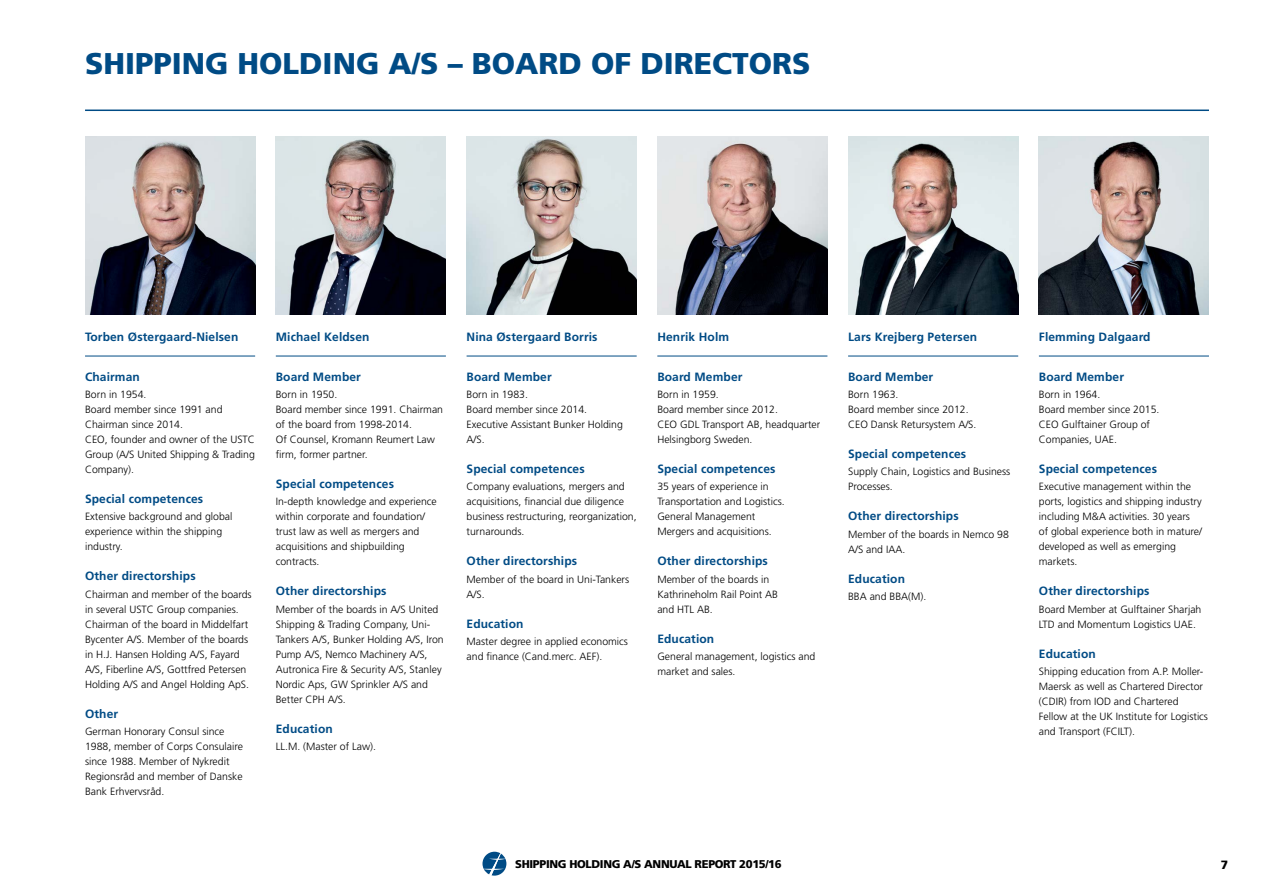
<style>
.page{position:relative;width:1263px;height:893px;background:#fff}
.page>*{position:absolute;margin:0;border:0;box-sizing:border-box;transform-origin:0 0}
.t1{font:900 30px "Frutiger LT Std";color:#004b85}
.t2{font:700 12px "Frutiger LT Std";letter-spacing:.01em;color:#004b85}
.t3{font:900 12px "Frutiger LT Std";color:#000}
.t4{font:900 11.25px "Frutiger LT Std";letter-spacing:-.03em;color:#000}
.t5{font:300 10.5px/15px "Frutiger LT Std";color:#000}
</style>
<div class="page">
<svg style="left:482px;top:852px;width:24px;height:24px"></svg>
<hr style="left:85px;top:110px;width:1124px;height:1px;background:#004b85">
<hr style="left:85px;top:356px;width:170px;height:1px;background:#004b85">
<img style="left:85px;top:136px;width:170px;height:179px">
<hr style="left:1039px;top:356px;width:170px;height:1px;background:#004b85">
<img style="left:1039px;top:136px;width:170px;height:179px">
<hr style="left:848px;top:356px;width:170px;height:1px;background:#004b85">
<img style="left:848px;top:136px;width:170px;height:179px">
<hr style="left:657px;top:356px;width:170px;height:1px;background:#004b85">
<img style="left:657px;top:136px;width:170px;height:179px">
<hr style="left:467px;top:356px;width:170px;height:1px;background:#004b85">
<img style="left:467px;top:136px;width:170px;height:179px">
<hr style="left:276px;top:356px;width:170px;height:1px;background:#004b85">
<img style="left:276px;top:136px;width:170px;height:179px">
<h1 class="t1" style="left:85px;top:45px;width:727px">SHIPPING HOLDING A/S – BOARD OF DIRECTORS</h1>
<p class="t2" style="left:85px;top:329px;width:155px">Torben Østergaard-Nielsen</p>
<p class="t2" style="left:85px;top:370px;width:56px">Chairman</p>
<p class="t5" style="left:85px;top:387px;width:171px">Born in 1954.<br>Board member since 1991 and<br>Chairman since 2014.<br>CEO, founder and owner of the USTC<br>Group (A/S United Shipping &amp; Trading<br>Company).</p>
<p class="t2" style="left:85px;top:492px;width:120px">Special competences</p>
<p class="t5" style="left:85px;top:509px;width:149px">Extensive background and global experience within the shipping industry.</p>
<p class="t2" style="left:85px;top:569px;width:112px">Other directorships</p>
<p class="t5" style="left:85px;top:587px;width:168px">Chairman and member of the boards in several USTC Group companies.<br>Chairman of the board in Middelfart Bycenter A/S. Member of the boards in H.J. Hansen Holding A/S, Fayard A/S, Fiberline A/S, Gottfred Petersen Holding A/S and Angel Holding ApS.</p>
<p class="t2" style="left:85px;top:706px;width:35px">Other</p>
<p class="t5" style="left:85px;top:724px;width:159px">German Honorary Consul since<br>1988, member of Corps Consulaire since 1988. Member of Nykredit<br>Regionsråd and member of Danske<br>Bank Erhvervsråd.</p>
<p class="t2" style="left:276px;top:329px;width:95px">Michael Keldsen</p>
<p class="t2" style="left:276px;top:370px;width:87px">Board Member</p>
<p class="t5" style="left:276px;top:387px;width:169px">Born in 1950.<br>Board member since 1991. Chairman of the board from 1998-2014.<br>Of Counsel, Kromann Reumert Law firm, former partner.</p>
<p class="t2" style="left:276px;top:477px;width:120px">Special competences</p>
<p class="t5" style="left:276px;top:494px;width:163px">In-depth knowledge and experience within corporate and foundation/ trust law as well as mergers and acquisitions and shipbuilding contracts.</p>
<p class="t2" style="left:276px;top:584px;width:112px">Other directorships</p>
<p class="t5" style="left:276px;top:602px;width:169px">Member of the boards in A/S United<br>Shipping &amp; Trading Company, Uni-<br>Tankers A/S, Bunker Holding A/S, Iron<br>Pump A/S, Nemco Machinery A/S,<br>Autronica Fire &amp; Security A/S, Stanley<br>Nordic Aps, GW Sprinkler A/S and<br>Better CPH A/S.</p>
<p class="t2" style="left:276px;top:721px;width:58px">Education</p>
<p class="t5" style="left:276px;top:739px;width:102px">LL.M. (Master of Law).</p>
<p class="t2" style="left:467px;top:329px;width:132px">Nina Østergaard Borris</p>
<p class="t2" style="left:467px;top:370px;width:87px">Board Member</p>
<p class="t5" style="left:467px;top:387px;width:158px">Born in 1983.<br>Board member since 2014.<br>Executive Assistant Bunker Holding<br>A/S.</p>
<p class="t2" style="left:467px;top:462px;width:120px">Special competences</p>
<p class="t5" style="left:467px;top:479px;width:172px">Company evaluations, mergers and acquisitions, financial due diligence business restructuring, reorganization, turnarounds.</p>
<p class="t2" style="left:467px;top:554px;width:112px">Other directorships</p>
<p class="t5" style="left:467px;top:572px;width:164px">Member of the board in Uni-Tankers<br>A/S.</p>
<p class="t2" style="left:467px;top:616px;width:58px">Education</p>
<p class="t5" style="left:467px;top:634px;width:163px">Master degree in applied economics and finance (Cand.merc. AEF).</p>
<p class="t2" style="left:657px;top:329px;width:73px">Henrik Holm</p>
<p class="t2" style="left:657px;top:370px;width:87px">Board Member</p>
<p class="t5" style="left:657px;top:387px;width:164px">Born in 1959.<br>Board member since 2012.<br>CEO GDL Transport AB, headquarter<br>Helsingborg Sweden.</p>
<p class="t2" style="left:657px;top:462px;width:120px">Special competences</p>
<p class="t5" style="left:657px;top:479px;width:129px">35 years of experience in<br>Transportation and Logistics.<br>General Management<br>Mergers and acquisitions.</p>
<p class="t2" style="left:657px;top:554px;width:112px">Other directorships</p>
<p class="t5" style="left:657px;top:572px;width:122px">Member of the boards in<br>Kathrineholm Rail Point AB and HTL AB.</p>
<p class="t2" style="left:657px;top:631px;width:58px">Education</p>
<p class="t5" style="left:657px;top:649px;width:160px">General management, logistics and market and sales.</p>
<p class="t2" style="left:848px;top:329px;width:131px">Lars Krejberg Petersen</p>
<p class="t2" style="left:848px;top:370px;width:87px">Board Member</p>
<p class="t5" style="left:848px;top:387px;width:130px">Born 1963.<br>Board member since 2012.<br>CEO Dansk Retursystem A/S.</p>
<p class="t2" style="left:848px;top:447px;width:120px">Special competences</p>
<p class="t5" style="left:848px;top:464px;width:164px">Supply Chain, Logistics and Business<br>Processes.</p>
<p class="t2" style="left:848px;top:509px;width:112px">Other directorships</p>
<p class="t5" style="left:848px;top:527px;width:162px">Member of the boards in Nemco 98<br>A/S and IAA.</p>
<p class="t2" style="left:848px;top:571px;width:58px">Education</p>
<p class="t5" style="left:848px;top:589px;width:80px">BBA and BBA(M).</p>
<p class="t2" style="left:1039px;top:329px;width:113px">Flemming Dalgaard</p>
<p class="t2" style="left:1039px;top:370px;width:87px">Board Member</p>
<p class="t5" style="left:1039px;top:387px;width:122px">Born in 1964.<br>Board member since 2015.<br>CEO Gulftainer Group of<br>Companies, UAE.</p>
<p class="t2" style="left:1039px;top:462px;width:120px">Special competences</p>
<p class="t5" style="left:1039px;top:479px;width:165px">Executive management within the ports, logistics and shipping industry including M&amp;A activities. 30 years<br>of global experience both in mature/ developed as well as emerging markets.</p>
<p class="t2" style="left:1039px;top:584px;width:112px">Other directorships</p>
<p class="t5" style="left:1039px;top:602px;width:164px">Board Member at Gulftainer Sharjah<br>LTD and Momentum Logistics UAE.</p>
<p class="t2" style="left:1039px;top:646px;width:58px">Education</p>
<p class="t5" style="left:1039px;top:664px;width:171px">Shipping education from A.P. Moller-Maersk as well as Chartered Director (CDIR) from IOD and Chartered Fellow at the UK Institute for Logistics and Transport (FCILT).</p>
<p class="t4" style="left:515px;top:857px;width:268px">SHIPPING HOLDING A/S ANNUAL REPORT 2015/16</p>
<p class="t3" style="left:1221px;top:857px;width:9px">7</p>
</div>
